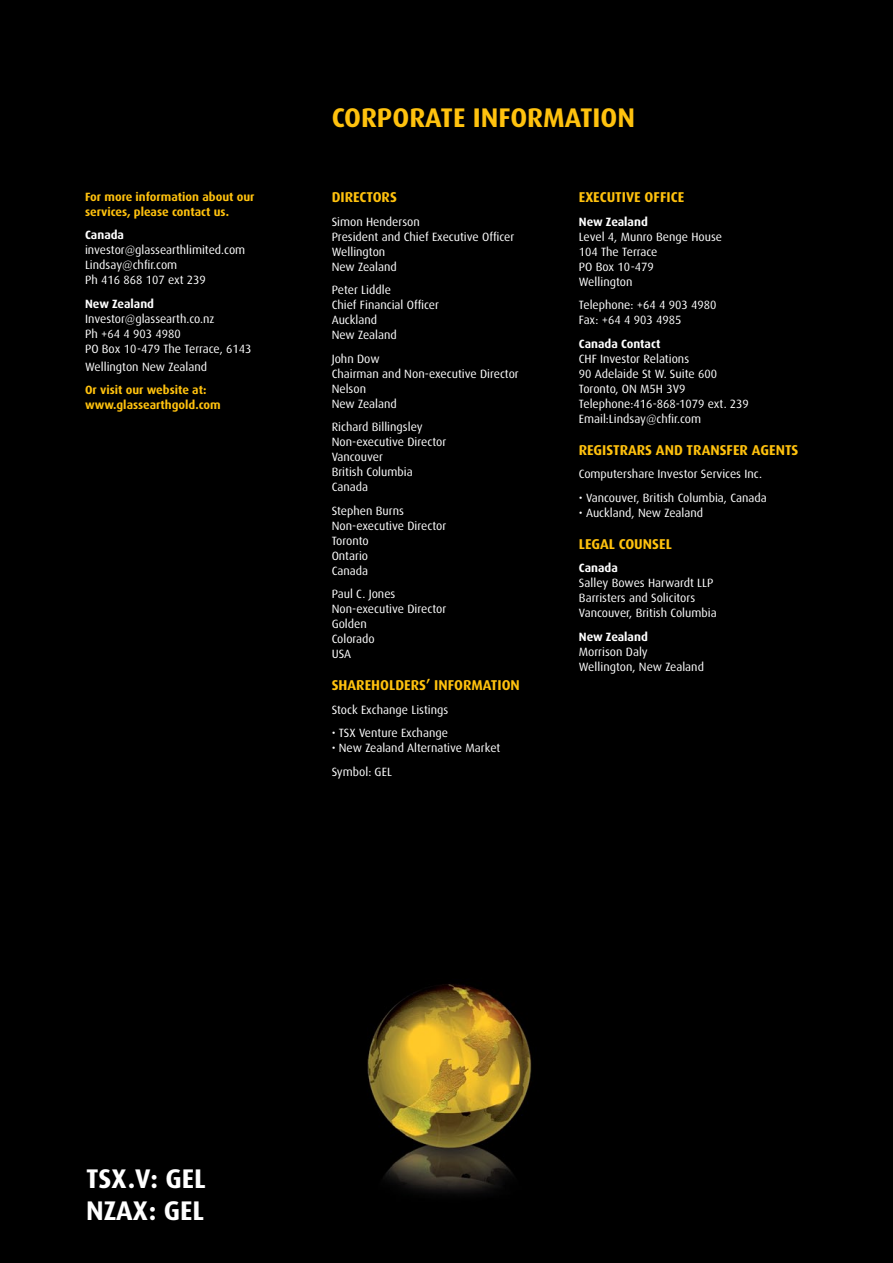
<style>
.page{position:relative;width:893px;height:1263px;background:#000}
.page>*{position:absolute;margin:0;border:0;box-sizing:border-box;transform-origin:0 0}
.t1{font:700 27px "Dax";letter-spacing:-.01em;color:#ffc20e}
.t2{font:700 27px/32.4px "Dax";color:#fff}
.t3{font:700 14.25px "Dax";color:#ffc20e}
.t4{font:12px/15px "Dax";color:#fff}
.t5{font:700 12px/15px "Dax";color:#ffc20e}
.t6{font:700 12px "Dax";color:#fff}
</style>
<div class="page">
<p class="t5" style="left:85px;top:189px;width:171px">For more information about our services, please contact us.</p>
<p class="t6" style="left:85px;top:228px;width:41px">Canada</p>
<p class="t4" style="left:85px;top:243px;width:162px">investor@glassearthlimited.com<br>Lindsay@chfir.com<br>Ph 416 868 107 ext 239</p>
<p class="t6" style="left:85px;top:297px;width:71px">New Zealand</p>
<p class="t4" style="left:85px;top:311px;width:168px">Investor@glassearth.co.nz<br>Ph +64 4 903 4980<br>PO Box 10-479 The Terrace, 6143</p>
<p class="t4" style="left:85px;top:359px;width:124px">Wellington New Zealand</p>
<p class="t5" style="left:85px;top:382px;width:137px">Or visit our website at: www.glassearthgold.com</p>
<h1 class="t1" style="left:332px;top:102px;width:17px">CORPOR</h1>
<h1 class="t1" style="left:425px;top:102px;width:211px">ATE INFORMATIO N</h1>
<p class="t3" style="left:332px;top:189px;width:67px">Directors</p>
<p class="t4" style="left:332px;top:214px;width:184px">Simon Henderson<br>President and Chief Executive Officer<br>Wellington<br>New Zealand</p>
<p class="t4" style="left:332px;top:283px;width:109px">Peter Liddle<br>Chief Financial Officer<br>Auckland<br>New Zealand</p>
<p class="t4" style="left:332px;top:351px;width:189px">John Dow<br>Chairman and Non-executive Director<br>Nelson<br>New Zealand</p>
<p class="t4" style="left:332px;top:420px;width:116px">Richard Billingsley<br>Non-executive Director<br>Vancouver<br>British Columbia<br>Canada</p>
<p class="t4" style="left:332px;top:503px;width:116px">Stephen Burns<br>Non-executive Director<br>Toronto<br>Ontario<br>Canada</p>
<p class="t4" style="left:332px;top:587px;width:116px">Paul C. Jones<br>Non-executive Director<br>Golden<br>Colorado<br>USA</p>
<p class="t3" style="left:332px;top:677px;width:190px">SHAREHOLDERS’ INFORMATION</p>
<p class="t4" style="left:332px;top:702px;width:118px">Stock Exchange Listings</p>
<p class="t4" style="left:332px;top:726px;width:118px">• TSX Venture Exchange</p>
<p class="t4" style="left:332px;top:737px;width:170px;line-height:23.5px">• New Zealand Alternative Market<br>Symbol: GEL</p>
<p class="t3" style="left:579px;top:189px;width:107px">EXECUTIVE OFFICE</p>
<p class="t6" style="left:579px;top:215px;width:71px">New Zealand</p>
<p class="t4" style="left:579px;top:229px;width:145px">Level 4, Munro Benge House<br>104 The Terrace<br>PO Box 10-479<br>Wellington</p>
<p class="t4" style="left:579px;top:298px;width:139px">Telephone: +64 4 903 4980<br>Fax: +64 4 903 4985</p>
<p class="t6" style="left:579px;top:337px;width:83px">Canada Contact</p>
<p class="t4" style="left:579px;top:351px;width:172px">CHF Investor Relations<br>90 Adelaide St W. Suite 600<br>Toronto, ON M5H 3V9<br>Telephone:416-868-1079 ext. 239<br>Email:Lindsay@chfir.com</p>
<p class="t3" style="left:579px;top:442px;width:31px">REGISTR</p>
<p class="t3" style="left:628px;top:442px;width:165px">ARS AND TRANSFER AGENTS</p>
<p class="t4" style="left:579px;top:467px;width:185px">Computershare Investor Services Inc.</p>
<p class="t4" style="left:579px;top:490px;width:189px">• Vancouver, British Columbia, Canada</p>
<p class="t4" style="left:579px;top:505px;width:126px">• Auckland, New Zealand</p>
<p class="t3" style="left:579px;top:536px;width:93px">LEGAL COUNSEL</p>
<p class="t6" style="left:579px;top:561px;width:41px">Canada</p>
<p class="t4" style="left:579px;top:576px;width:139px">Salley Bowes Harwardt LLP<br>Barristers and Solicitors<br>Vancouver, British Columbia</p>
<p class="t6" style="left:579px;top:630px;width:71px">New Zealand</p>
<p class="t4" style="left:579px;top:644px;width:127px">Morrison Daly<br>Wellington, New Zealand</p>
<h1 class="t2" style="left:86px;top:1162px;width:119px">TSX.V: GEL<br>NZAX: GEL</h1>
</div>
